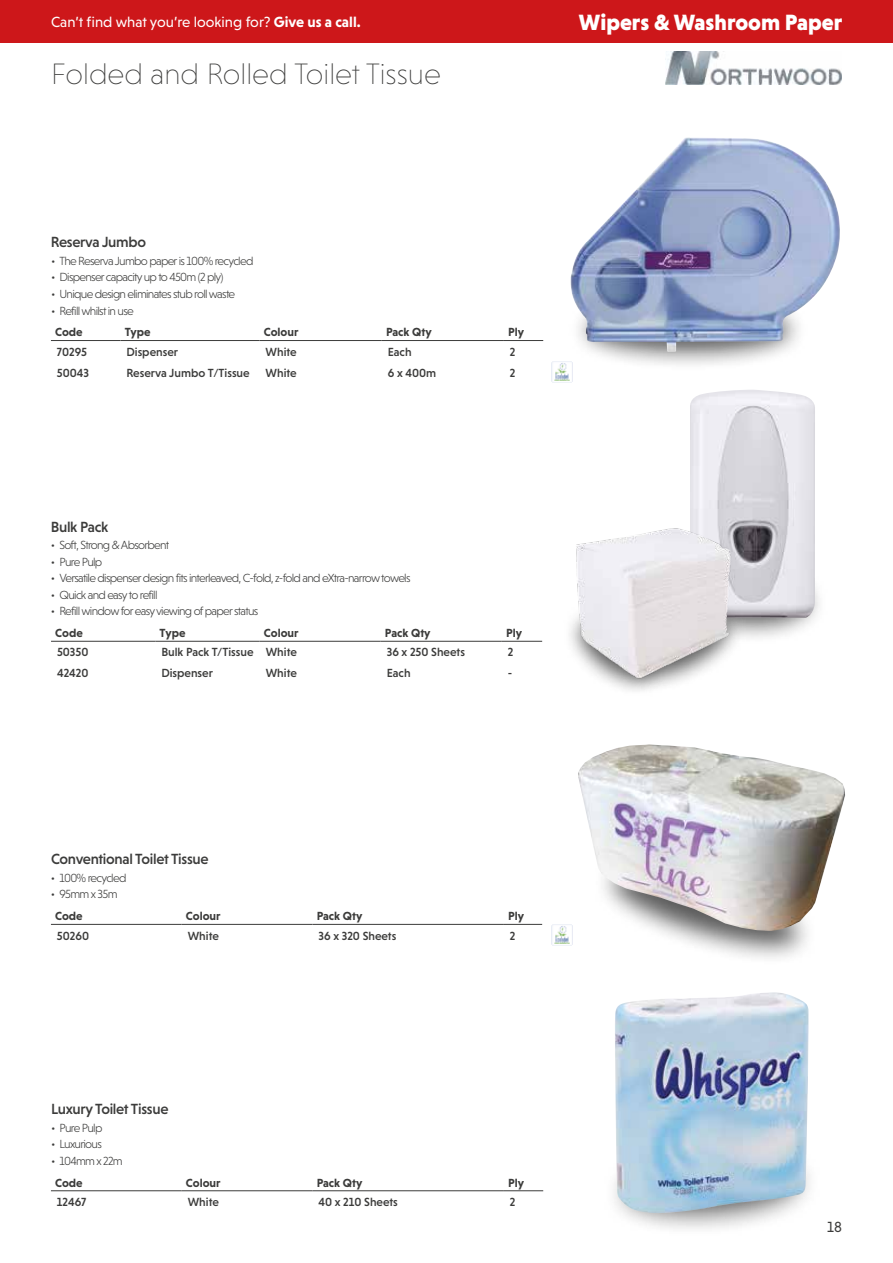
<style>
.page{position:relative;width:893px;height:1263px;background:#fff}
.page>*{position:absolute;margin:0;border:0;box-sizing:border-box;transform-origin:0 0}
.t1{font:200 30px "Niveau Grotesk";color:#3c3c3b}
.t2{font:900 22.5px "Niveau Grotesk";color:#fff}
.t3{font:500 15px "Niveau Grotesk";letter-spacing:-.02em;color:#3c3c3b}
.t4{font:15px "Niveau Grotesk";color:#fff}
.t5{font:15px "Niveau Grotesk";color:#3c3c3b}
.t6{font:300 12px "Niveau Grotesk";letter-spacing:-.06em;color:#3c3c3b}
.t7{font:500 12px "Niveau Grotesk";color:#3c3c3b}
.t8{font:700 12px "Niveau Grotesk";color:#3c3c3b}
.s1{font-weight:700}
</style>
<div class="page">
<div style="left:0;top:0;width:893px;height:43px;background:#cd171a"></div>
<hr style="left:51px;top:340px;width:69px;height:1px;background:#3c3c3b">
<hr style="left:120px;top:340px;width:140px;height:1px;background:#3c3c3b">
<hr style="left:260px;top:340px;width:122px;height:1px;background:#3c3c3b">
<hr style="left:382px;top:340px;width:122px;height:1px;background:#3c3c3b">
<hr style="left:504px;top:340px;width:39px;height:1px;background:#3c3c3b">
<hr style="left:51px;top:1190px;width:131px;height:1px;background:#3c3c3b">
<hr style="left:182px;top:1190px;width:130px;height:1px;background:#3c3c3b">
<hr style="left:312px;top:1190px;width:192px;height:1px;background:#3c3c3b">
<hr style="left:504px;top:1190px;width:39px;height:1px;background:#3c3c3b">
<img style="left:665px;top:51px;width:177px;height:33px">
<hr style="left:51px;top:641px;width:104px;height:1px;background:#3c3c3b">
<hr style="left:155px;top:641px;width:105px;height:1px;background:#3c3c3b">
<hr style="left:260px;top:641px;width:121px;height:1px;background:#3c3c3b">
<hr style="left:381px;top:641px;width:121px;height:1px;background:#3c3c3b">
<hr style="left:502px;top:641px;width:40px;height:1px;background:#3c3c3b">
<div style="left:568px;top:289px;width:240px;height:82px;background:#000;opacity:.65"></div>
<img style="left:571px;top:137px;width:269px;height:215px">
<img style="left:690px;top:390px;width:126px;height:228px">
<div style="left:594px;top:852px;width:223px;height:113px;background:#000;opacity:.65"></div>
<svg style="left:611px;top:931px;width:189px;height:17px"></svg>
<img style="left:578px;top:744px;width:267px;height:187px">
<div style="left:603px;top:1138px;width:217px;height:99px;background:#000;opacity:.65"></div>
<svg style="left:625px;top:1213px;width:173px;height:3px"></svg>
<img style="left:615px;top:992px;width:194px;height:221px">
<img style="left:551px;top:362px;width:22px;height:21px">
<hr style="left:51px;top:924px;width:131px;height:1px;background:#3c3c3b">
<hr style="left:182px;top:924px;width:130px;height:1px;background:#3c3c3b">
<hr style="left:312px;top:924px;width:192px;height:1px;background:#3c3c3b">
<hr style="left:504px;top:924px;width:38px;height:1px;background:#3c3c3b">
<img style="left:551px;top:925px;width:22px;height:21px">
<div style="left:619px;top:602px;width:126px;height:90px;background:#000;opacity:.65"></div>
<svg style="left:738px;top:580px;width:70px;height:103px"></svg>
<img style="left:569px;top:510px;width:169px;height:173px">
<p class="t4" style="left:51px;top:13px;width:311px">Can’t find what you’re looking for? <span class="s1">Give us a call.</span></p>
<h2 class="t2" style="left:579px;top:9px;width:265px">Wipers &amp; Washroom Paper</h2>
<h1 class="t1" style="left:51px;top:57px;width:391px">Folded and Rolled Toilet Tissue</h1>
<p class="t3" style="left:51px;top:234px;width:97px">Reserva Jumbo</p>
<p class="t6" style="left:51px;top:254px;width:204px">• The Reserva Jumbo paper is 100% recycled</p>
<p class="t6" style="left:51px;top:271px;width:174px">• Dispenser capacity up to 450m (2 ply)</p>
<p class="t6" style="left:51px;top:287px;width:186px">• Unique design eliminates stub roll waste</p>
<p class="t6" style="left:51px;top:304px;width:84px">• Refill whilst in use</p>
<p class="t8" style="left:55px;top:325px;width:29px">Code</p>
<p class="t8" style="left:125px;top:325px;width:27px">Type</p>
<p class="t8" style="left:264px;top:325px;width:36px">Colour</p>
<p class="t8" style="left:386px;top:325px;width:47px">Pack Qty</p>
<p class="t8" style="left:508px;top:325px;width:17px">Ply</p>
<p class="t7" style="left:57px;top:345px;width:32px">70295</p>
<p class="t7" style="left:126px;top:345px;width:53px">Dispenser</p>
<p class="t7" style="left:266px;top:345px;width:33px">White</p>
<p class="t7" style="left:388px;top:345px;width:25px">Each</p>
<p class="t7" style="left:510px;top:345px;width:7px">2</p>
<p class="t7" style="left:57px;top:366px;width:34px">50043</p>
<p class="t7" style="left:126px;top:366px;width:125px">Reserva Jumbo T/Tissue</p>
<p class="t7" style="left:266px;top:366px;width:33px">White</p>
<p class="t7" style="left:388px;top:366px;width:50px">6 x 400m</p>
<p class="t7" style="left:510px;top:366px;width:7px">2</p>
<p class="t3" style="left:51px;top:518px;width:59px">Bulk Pack</p>
<p class="t6" style="left:51px;top:538px;width:120px">• Soft, Strong &amp; Absorbent</p>
<p class="t6" style="left:51px;top:555px;width:53px">• Pure Pulp</p>
<p class="t6" style="left:51px;top:571px;width:361px">• Versatile dispenser design fits interleaved, C-fold, z-fold and eXtra-narrow towels</p>
<p class="t6" style="left:51px;top:588px;width:108px">• Quick and easy to refill</p>
<p class="t6" style="left:51px;top:604px;width:209px">• Refill window for easy viewing of paper status</p>
<p class="t8" style="left:55px;top:626px;width:29px">Code</p>
<p class="t8" style="left:160px;top:626px;width:27px">Type</p>
<p class="t8" style="left:264px;top:626px;width:36px">Colour</p>
<p class="t8" style="left:385px;top:626px;width:47px">Pack Qty</p>
<p class="t8" style="left:506px;top:626px;width:17px">Ply</p>
<p class="t7" style="left:57px;top:645px;width:33px">50350</p>
<p class="t7" style="left:161px;top:645px;width:137px">Bulk Pack T/Tissue White</p>
<p class="t7" style="left:387px;top:645px;width:80px">36 x 250 Sheets</p>
<p class="t7" style="left:508px;top:645px;width:7px">2</p>
<p class="t7" style="left:57px;top:666px;width:33px">42420</p>
<p class="t7" style="left:161px;top:666px;width:53px">Dispenser</p>
<p class="t7" style="left:266px;top:666px;width:33px">White</p>
<p class="t7" style="left:387px;top:666px;width:25px">Each</p>
<p class="t7" style="left:508px;top:666px;width:6px">-</p>
<p class="t3" style="left:51px;top:851px;width:159px">Conventional Toilet Tissue</p>
<p class="t6" style="left:51px;top:871px;width:77px">• 100% recycled</p>
<p class="t6" style="left:51px;top:887px;width:68px">• 95mm x 35m</p>
<p class="t8" style="left:55px;top:909px;width:29px">Code</p>
<p class="t8" style="left:186px;top:909px;width:36px">Colour</p>
<p class="t8" style="left:317px;top:909px;width:47px">Pack Qty</p>
<p class="t8" style="left:508px;top:909px;width:17px">Ply</p>
<p class="t7" style="left:57px;top:929px;width:34px">50260</p>
<p class="t7" style="left:188px;top:929px;width:33px">White</p>
<p class="t7" style="left:318px;top:929px;width:79px">36 x 320 Sheets</p>
<p class="t7" style="left:510px;top:929px;width:7px">2</p>
<p class="t3" style="left:51px;top:1100px;width:119px">Luxury Toilet Tissue</p>
<p class="t6" style="left:51px;top:1121px;width:53px">• Pure Pulp</p>
<p class="t6" style="left:51px;top:1137px;width:52px">• Luxurious</p>
<p class="t6" style="left:51px;top:1154px;width:73px">• 104mm x 22m</p>
<p class="t8" style="left:55px;top:1175px;width:29px">Code</p>
<p class="t8" style="left:186px;top:1175px;width:36px">Colour</p>
<p class="t8" style="left:317px;top:1175px;width:47px">Pack Qty</p>
<p class="t8" style="left:508px;top:1175px;width:17px">Ply</p>
<p class="t7" style="left:57px;top:1195px;width:31px">12467</p>
<p class="t7" style="left:188px;top:1195px;width:33px">White</p>
<p class="t7" style="left:318px;top:1195px;width:81px">40 x 210 Sheets</p>
<p class="t7" style="left:510px;top:1195px;width:7px">2</p>
<p class="t5" style="left:827px;top:1218px;width:16px">18</p>
</div>
